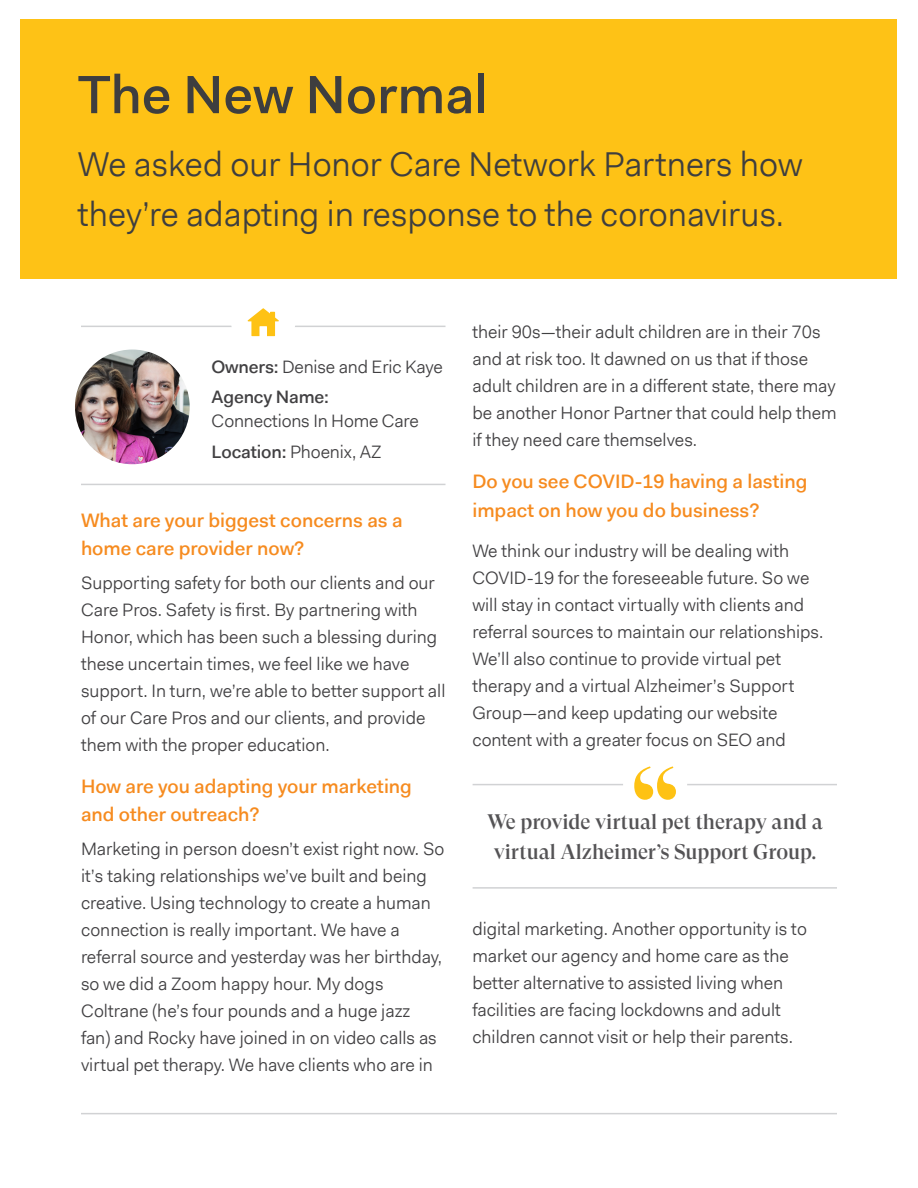
<style>
.page{position:relative;width:918px;height:1188px;background:#fff}
.page>*{position:absolute;margin:0;border:0;box-sizing:border-box;transform-origin:0 0}
.Body_Copy_Call_Out{font:500 54px "Fakt Pro";color:#3e3e3f}
.Body_Copy_Call_Out-2{font:34.5px/49.5px "Fakt Pro Blond";color:#3e3e3f}
.t1{font:500 21px/30px "GT Super Display";color:#545355;text-align:center}
.t2{font:500 19.5px/28.5px "Fakt Pro";color:#f68b1f}
.t3{font:18px/27px "Fakt Pro Blond";color:#414042}
.s1{font-family:"Fakt Pro";font-weight:500}
</style>
<div class="page">
<div style="left:21px;top:19px;width:876px;height:260px;background:#fec216"></div>
<hr style="left:81px;top:1113px;width:756px;height:1px;background:#d1d2d4">
<hr style="left:81px;top:484px;width:365px;height:1px;background:#d1d2d4">
<hr style="left:81px;top:326px;width:365px;height:1px;background:#d1d2d4">
<hr style="left:473px;top:887px;width:364px;height:2px;background:#d1d2d4">
<hr style="left:473px;top:784px;width:364px;height:1px;background:#d1d2d4">
<div style="left:623px;top:753px;width:64px;height:64px;background:#fff;border-radius:50%"></div>
<svg style="left:634px;top:766px;width:42px;height:34px"></svg>
<img style="left:75px;top:350px;width:115px;height:114px;border-radius:57px">
<div style="left:231px;top:290px;width:64px;height:64px;background:#fff;border-radius:50%"></div>
<svg style="left:247px;top:308px;width:32px;height:28px"></svg>
<p class="Body_Copy_Call_Out" style="left:78px;top:59px;width:412px">The New Normal</p>
<p class="Body_Copy_Call_Out-2" style="left:78px;top:139px;width:726px">We asked our Honor Care Network Partners how they’re adapting in response to the coronavirus.</p>
<p class="t3" style="left:212px;top:353px;width:233px"><span class="s1">Owners:</span> Denise and Eric Kaye</p>
<p class="t3" style="left:212px;top:385px;width:209px;line-height:24px"><span class="s1">Agency Name:<br></span>Connections In Home Care</p>
<p class="t3" style="left:212px;top:438px;width:172px"><span class="s1">Location:</span> Phoenix, AZ</p>
<p class="t2" style="left:81px;top:505px;width:323px">What are your biggest concerns as a home care provider now?</p>
<p class="t3" style="left:81px;top:569px;width:366px">Supporting safety for both our clients and our Care Pros. Safety is first. By partnering with Honor, which has been such a blessing during these uncertain times, we feel like we have support. In turn, we’re able to better support all of our Care Pros and our clients, and provide them with the proper education.</p>
<p class="t2" style="left:81px;top:772px;width:333px">How are you adapting your marketing and other outreach?</p>
<p class="t3" style="left:81px;top:835px;width:365px">Marketing in person doesn’t exist right now. So it’s taking relationships we’ve built and being creative. Using technology to create a human connection is really important. We have a referral source and yesterday was her birthday, so we did a Zoom happy hour. My dogs Coltrane (he’s four pounds and a huge jazz<br>fan) and Rocky have joined in on video calls as virtual pet therapy. We have clients who are in</p>
<p class="t3" style="left:472px;top:319px;width:366px">their 90s—their adult children are in their 70s and at risk too. It dawned on us that if those adult children are in a different state, there may be another Honor Partner that could help them if they need care themselves.</p>
<p class="t2" style="left:472px;top:467px;width:337px">Do you see COVID-19 having a lasting impact on how you do business?</p>
<p class="t3" style="left:472px;top:538px;width:353px">We think our industry will be dealing with COVID-19 for the foreseeable future. So we will stay in contact virtually with clients and referral sources to maintain our relationships.<br>We’ll also continue to provide virtual pet therapy and a virtual Alzheimer’s Support Group—and keep updating our website content with a greater focus on SEO and</p>
<p class="t1" style="left:487px;top:807px;width:338px">We provide virtual pet therapy and a virtual Alzheimer’s Support Group.</p>
<p class="t3" style="left:472px;top:916px;width:336px">digital marketing. Another opportunity is to market our agency and home care as the better alternative to assisted living when facilities are facing lockdowns and adult children cannot visit or help their parents.</p>
</div>
